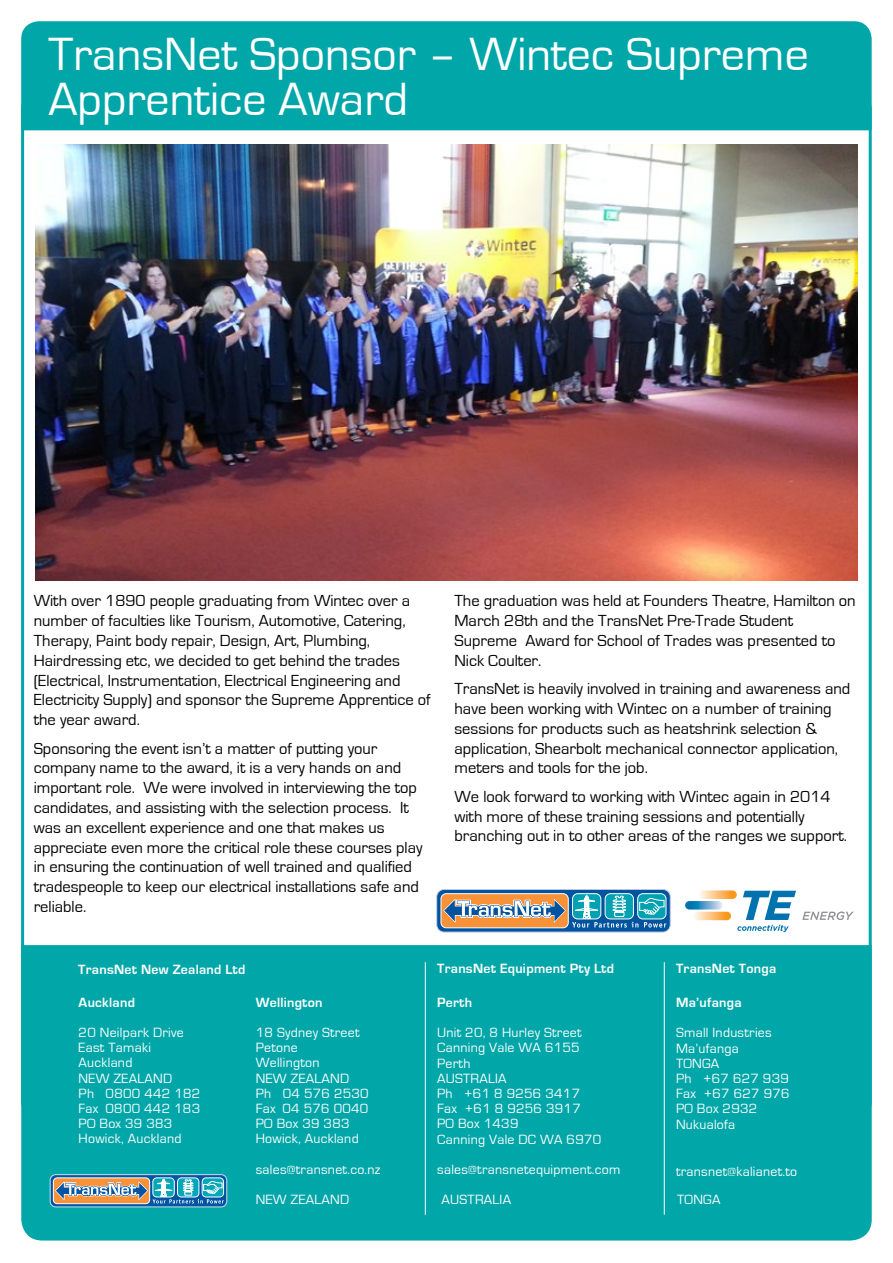
<style>
.page{position:relative;width:893px;height:1263px;background:#fff}
.page>*{position:absolute;margin:0;border:0;box-sizing:border-box;transform-origin:0 0}
.t1{font:48px/45px "Eurostile";color:#fff}
.t2{font:16.5px/19.8px "Eurostile";color:#000}
.t3{font:13.8px/15.1px "Eurostile";letter-spacing:.02em;color:#fff}
.t4{font:700 13.8px "Eurostile";letter-spacing:.02em;color:#fff}
</style>
<div class="page">
<div style="left:21px;top:21px;width:851px;height:110px;background:#00a6a8"></div>
<div style="left:21px;top:945px;width:851px;height:295px;background:#00a6a8"></div>
<svg style="left:50px;top:1174px;width:177px;height:33px"></svg>
<div style="left:50px;top:1174px;width:177px;height:33px;border:1px solid #ccdded;border-radius:6px"></div>
<div style="left:53px;top:1177px;width:97px;height:27px;border:1px solid #fff;border-radius:4px"></div>
<div style="left:153px;top:1177px;width:22px;height:20px;border:1px solid #fff;border-radius:4px"></div>
<div style="left:177px;top:1177px;width:22px;height:20px;border:1px solid #fff;border-radius:4px"></div>
<div style="left:202px;top:1177px;width:22px;height:20px;border:1px solid #fff;border-radius:4px"></div>
<svg style="left:54px;top:1179px;width:170px;height:24px"></svg>
<hr style="left:664px;top:962px;width:1px;height:253px;background:#fff">
<hr style="left:425px;top:962px;width:1px;height:253px;background:#fff">
<img style="left:36px;top:145px;width:821px;height:435px">
<svg style="left:802px;top:911px;width:52px;height:9px"></svg>
<svg style="left:699px;top:890px;width:38px;height:9px"></svg>
<svg style="left:694px;top:912px;width:37px;height:8px"></svg>
<svg style="left:685px;top:901px;width:38px;height:8px"></svg>
<svg style="left:737px;top:891px;width:59px;height:41px"></svg>
<svg style="left:437px;top:889px;width:233px;height:43px"></svg>
<div style="left:436px;top:889px;width:234px;height:43px;border:1px solid #c4cbe5;border-radius:7px"></div>
<div style="left:441px;top:894px;width:127px;height:34px;background:#f79239;border-radius:5px"></div>
<div style="left:441px;top:893px;width:127px;height:35px;border:1px solid #fff;border-radius:5px"></div>
<svg style="left:443px;top:899px;width:123px;height:24px"></svg>
<svg style="left:572px;top:894px;width:29px;height:25px"></svg>
<div style="left:572px;top:893px;width:29px;height:26px;border:1px solid #fff;border-radius:5px"></div>
<svg style="left:605px;top:894px;width:28px;height:25px"></svg>
<div style="left:605px;top:893px;width:29px;height:26px;border:1px solid #fff;border-radius:5px"></div>
<div style="left:638px;top:894px;width:28px;height:25px;background:#00a2b2;border-radius:5px"></div>
<div style="left:637px;top:893px;width:29px;height:26px;border:1px solid #fff;border-radius:5px"></div>
<svg style="left:572px;top:896px;width:94px;height:31px"></svg>
<h1 class="t1" style="left:48px;top:33px;width:762px">TransNet Sponsor – Wintec Supreme<br>Apprentice Award</h1>
<p class="t2" style="left:34px;top:591px;width:398px">With over 1890 people graduating from Wintec over a number of faculties like Tourism, Automotive, Catering, Therapy, Paint body repair, Design, Art, Plumbing, Hairdressing etc, we decided to get behind the trades (Electrical, Instrumentation, Electrical Engineering and Electricity Supply) and sponsor the Supreme Apprentice of the year award.</p>
<p class="t2" style="left:34px;top:739px;width:390px">Sponsoring the event isn’t a matter of putting your company name to the award, it is a very hands on and important role. We were involved in interviewing the top candidates, and assisting with the selection process. It was an excellent experience and one that makes us appreciate even more the critical role these courses play in ensuring the continuation of well trained and qualified tradespeople to keep our electrical installations safe and reliable.</p>
<p class="t2" style="left:454px;top:591px;width:403px">The graduation was held at Founders Theatre, Hamilton on March 28th and the TransNet Pre-Trade Student Supreme Award for School of Trades was presented to Nick Coulter.</p>
<p class="t2" style="left:454px;top:679px;width:397px">TransNet is heavily involved in training and awareness and have been working with Wintec on a number of training sessions for products such as heatshrink selection &amp; application, Shearbolt mechanical connector application, meters and tools for the job.</p>
<p class="t2" style="left:454px;top:787px;width:394px">We look forward to working with Wintec again in 2014 with more of these training sessions and potentially branching out in to other areas of the ranges we support.</p>
<p class="t4" style="left:78px;top:961px;width:169px">TransNet New Zealand Ltd</p>
<p class="t4" style="left:676px;top:961px;width:102px">TransNet Tonga</p>
<p class="t4" style="left:437px;top:961px;width:178px">TransNet Equipment Pty Ltd</p>
<p class="t4" style="left:79px;top:994px;width:58px">Auckland</p>
<p class="t3" style="left:79px;top:1025px;width:123px">20 Neilpark Drive<br>East Tamaki<br>Auckland<br>NEW ZEALAND<br>Ph 0800 442 182<br>Fax 0800 442 183<br>PO Box 39 383<br>Howick, Auckland</p>
<p class="t4" style="left:256px;top:994px;width:68px">Wellington</p>
<p class="t3" style="left:256px;top:1025px;width:114px">18 Sydney Street<br>Petone<br>Wellington<br>NEW ZEALAND<br>Ph 04 576 2530<br>Fax 04 576 0040<br>PO Box 39 383<br>Howick, Auckland</p>
<p class="t3" style="left:256px;top:1162px;width:126px">sales@transnet.co.nz</p>
<p class="t3" style="left:256px;top:1192px;width:95px">NEW ZEALAND</p>
<p class="t4" style="left:437px;top:995px;width:36px">Perth</p>
<p class="t3" style="left:437px;top:1025px;width:166px">Unit 20, 8 Hurley Street<br>Canning Vale WA 6155<br>Perth<br>AUSTRALIA<br>Ph +61 8 9256 3417<br>Fax +61 8 9256 3917<br>PO Box 1439<br>Canning Vale DC WA 6970</p>
<p class="t3" style="left:437px;top:1162px;width:185px">sales@transnetequipment.com</p>
<p class="t3" style="left:442px;top:1192px;width:71px">AUSTRALIA</p>
<p class="t4" style="left:676px;top:995px;width:67px">Ma’ufanga</p>
<p class="t3" style="left:676px;top:1025px;width:115px">Small Industries<br>Ma’ufanga<br>TONGA<br>Ph +67 627 939<br>Fax +67 627 976<br>PO Box 2932<br>Nukualofa</p>
<p class="t3" style="left:676px;top:1164px;width:123px">transnet@kalianet.to</p>
<p class="t3" style="left:677px;top:1192px;width:45px">TONGA</p>
</div>
